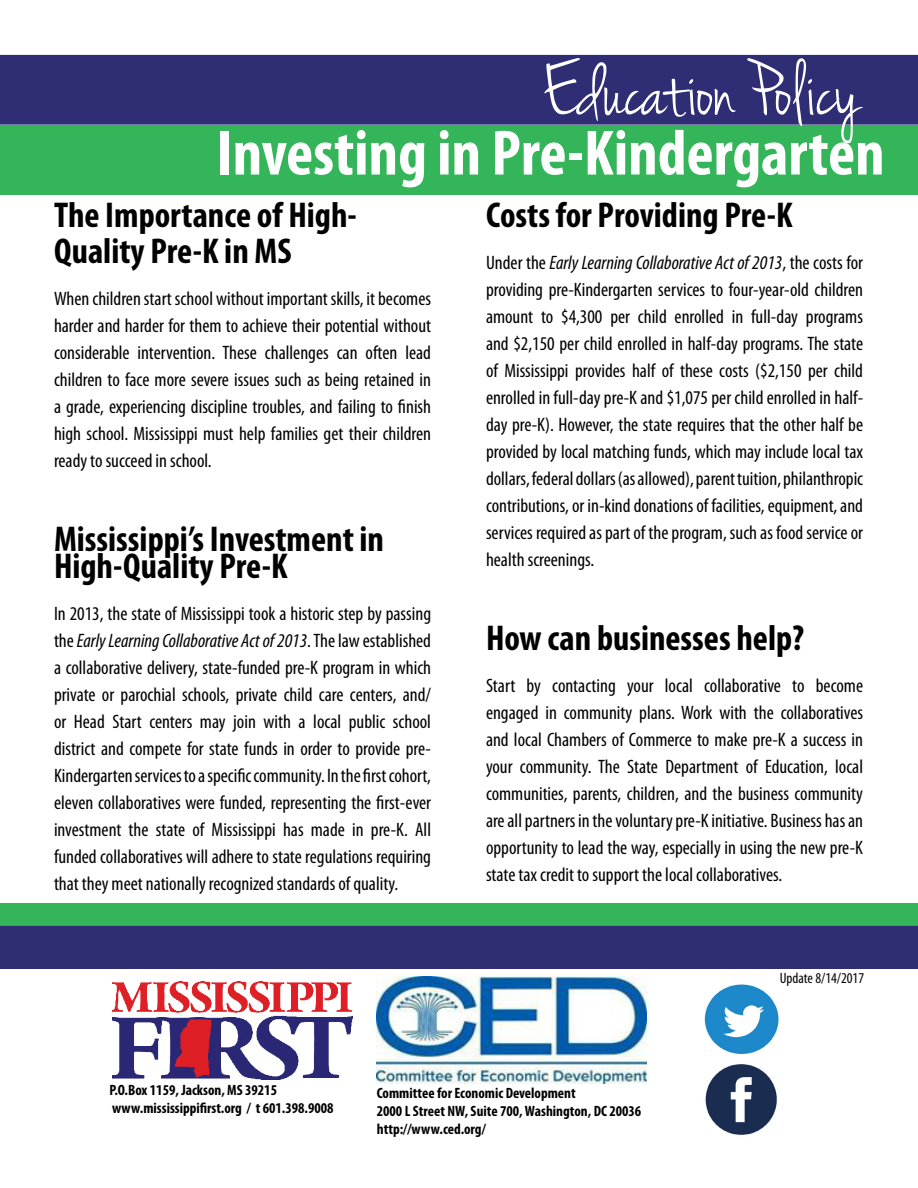
<style>
.page{position:relative;width:918px;height:1188px;background:#fff}
.page>*{position:absolute;margin:0;border:0;box-sizing:border-box;transform-origin:0 0}
.t1{font:81px "Jenna Sue";color:#fff}
.t2{font:700 condensed 64.5px "Myriad Pro";color:#fff}
.t3{font:700 condensed 36px/36px "Myriad Pro";color:#000}
.t4{font:condensed 19.5px/27px "Myriad Pro";color:#000;text-align:justify}
.t5{font:700 condensed 15px/18px "Myriad Pro";color:#000}
.t6{font:condensed 15px "Myriad Pro";color:#000}
.s1{font-style:italic}
</style>
<div class="page">
<div style="left:0;top:125px;width:918px;height:69px;background:#35b55a"></div>
<div style="left:0;top:55px;width:918px;height:70px;background:#2f2d74"></div>
<img style="left:112px;top:981px;width:241px;height:99px">
<img style="left:705px;top:1064px;width:72px;height:71px">
<img style="left:704px;top:984px;width:75px;height:70px">
<div style="left:0;top:903px;width:918px;height:23px;background:#35b55a"></div>
<div style="left:0;top:926px;width:918px;height:43px;background:#2f2d74"></div>
<img style="left:376px;top:976px;width:270px;height:107px">
<h1 class="t1" style="left:543px;top:45px;width:319px">Education Policy</h1>
<h2 class="t2" style="left:217px;top:118px;width:670px">Investing in Pre-Kindergarten</h2>
<h3 class="t3" style="left:54px;top:198px;width:304px">The Importance of High-<br>Quality Pre-K in MS</h3>
<p class="t4" style="left:54px;top:286px;width:379px">When children start school without important skills, it becomes harder and harder for them to achieve their potential without considerable intervention. These challenges can often lead children to face more severe issues such as being retained in a grade, experiencing discipline troubles, and failing to finish high school. Mississippi must help families get their children ready to succeed in school.</p>
<h3 class="t3" style="left:54px;top:526px;width:332px;line-height:27px">Mississippi’s Investment in<br>High-Quality Pre-K</h3>
<p class="t4" style="left:54px;top:601px;width:379px">In 2013, the state of Mississippi took a historic step by passing the <span class="s1">Early Learning Collaborative Act of 2013</span>. The law established a collaborative delivery, state-funded pre-K program in which private or parochial schools, private child care centers, and/ or Head Start centers may join with a local public school district and compete for state funds in order to provide pre-Kindergarten services to a specific community. In the first cohort, eleven collaboratives were funded, representing the first-ever investment the state of Mississippi has made in pre-K. All funded collaboratives will adhere to state regulations requiring that they meet nationally recognized standards of quality.</p>
<h3 class="t3" style="left:486px;top:198px;width:308px">Costs for Providing Pre-K</h3>
<p class="t4" style="left:486px;top:250px;width:379px">Under the <span class="s1">Early Learning Collaborative Act of 2013</span>, the costs for providing pre-Kindergarten services to four-year-old children amount to $4,300 per child enrolled in full-day programs and $2,150 per child enrolled in half-day programs. The state of Mississippi provides half of these costs ($2,150 per child enrolled in full-day pre-K and $1,075 per child enrolled in half&shy;day pre-K). However, the state requires that the other half be provided by local matching funds, which may include local tax dollars, federal dollars (as allowed), parent tuition, philanthropic contributions, or in-kind donations of facilities, equipment, and services required as part of the program, such as food service or health screenings.</p>
<h3 class="t3" style="left:486px;top:621px;width:320px">How can businesses help?</h3>
<p class="t4" style="left:486px;top:673px;width:379px">Start by contacting your local collaborative to become engaged in community plans. Work with the collaboratives and local Chambers of Commerce to make pre-K a success in your community. The State Department of Education, local communities, parents, children, and the business community are all partners in the voluntary pre-K initiative. Business has an opportunity to lead the way, especially in using the new pre-K state tax credit to support the local collaboratives.</p>
<p class="t6" style="left:780px;top:970px;width:86px">Update 8/14/2017</p>
<p class="t5" style="left:110px;top:1081px;width:169px">P.O.Box 1159, Jackson, MS 39215</p>
<p class="t5" style="left:377px;top:1084px;width:266px">Committee for Economic Development<br>2000 L Street NW, Suite 700, Washington, DC 20036 http://www.ced.org/</p>
<p class="t5" style="left:112px;top:1099px;width:223px">www.mississippifirst.org / t 601.398.9008</p>
</div>
